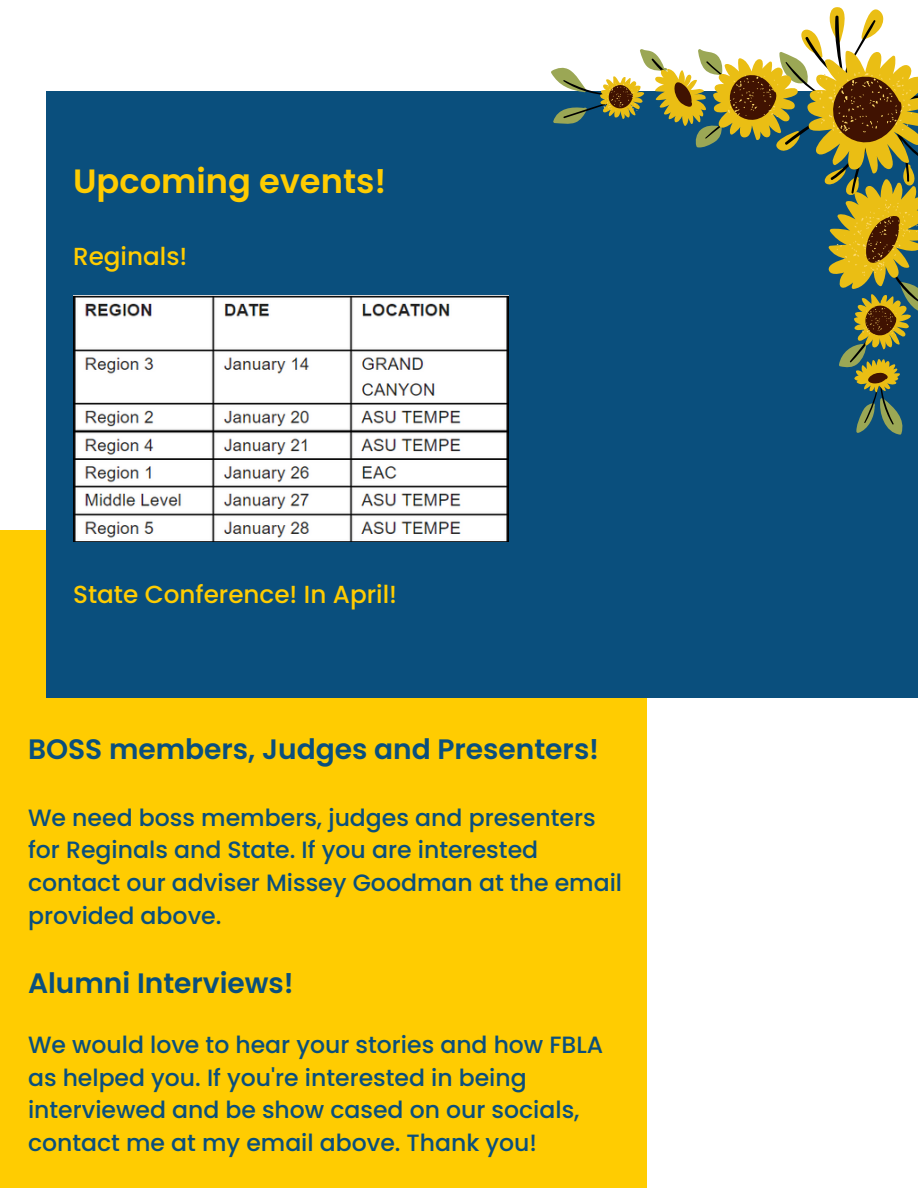
<style>
.page{position:relative;width:918px;height:1188px;background:#fff}
.page>*{position:absolute;margin:0;border:0;box-sizing:border-box;transform-origin:0 0}
.t1{font:600 33.75px "Poppins";color:#ffcc01}
.t2{font:600 28.05px "Poppins";color:#0a4f7d}
.t3{font:500 24.6px "Poppins";color:#ffcc01}
.t4{font:500 23.55px/32.7px "Poppins";color:#0a4f7d}
</style>
<div class="page">
<div style="left:0;top:531px;width:647px;height:657px;background:#ffcc01"></div>
<div style="left:47px;top:92px;width:871px;height:606px;background:#0a4f7d"></div>
<svg style="left:830px;top:7px;width:53px;height:8px"></svg>
<svg style="left:563px;top:15px;width:340px;height:410px"></svg>
<svg style="left:600px;top:51px;width:312px;height:341px"></svg>
<svg style="left:608px;top:335px;width:296px;height:49px"></svg>
<svg style="left:603px;top:72px;width:315px;height:263px"></svg>
<img style="left:73px;top:295px;width:435px;height:247px">
<h1 class="t1" style="left:73px;top:158px;width:315px">Upcoming events!</h1>
<p class="t3" style="left:73px;top:239px;width:116px">Reginals!</p>
<p class="t3" style="left:73px;top:577px;width:326px">State Conference! In April!</p>
<p class="t2" style="left:28px;top:730px;width:573px">BOSS members, Judges and Presenters!</p>
<p class="t4" style="left:28px;top:801px;width:596px">We need boss members, judges and presenters for Reginals and State. If you are interested contact our adviser Missey Goodman at the email provided above.</p>
<p class="t2" style="left:28px;top:964px;width:267px">Alumni Interviews!</p>
<p class="t4" style="left:28px;top:1028px;width:577px">We would love to hear your stories and how FBLA as helped you. If you're interested in being interviewed and be show cased on our socials, contact me at my email above. Thank you!</p>
</div>
